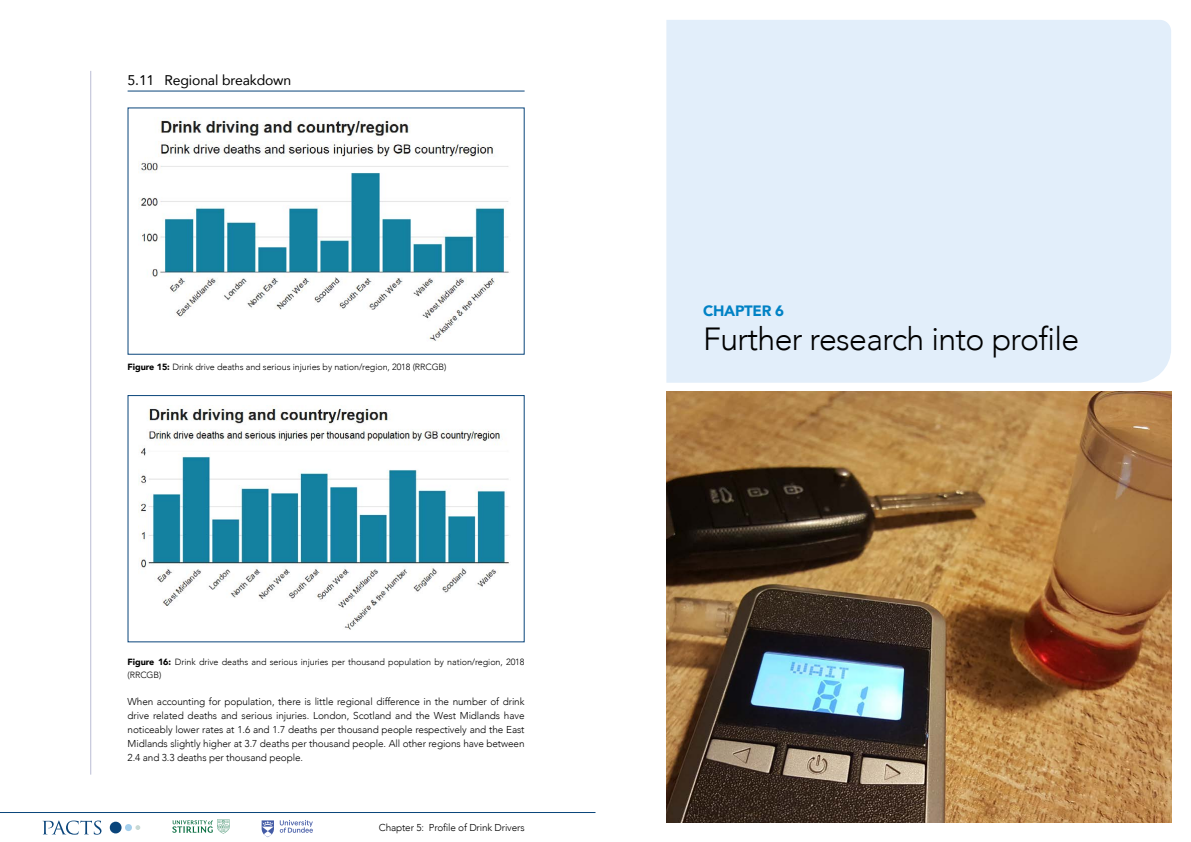
<style>
.page{position:relative;width:1191px;height:842px;background:#fff}
.page>*{position:absolute;margin:0;border:0;box-sizing:border-box;transform-origin:0 0}
.t1{font:300 32px "Avenir";letter-spacing:-.02em;color:#000}
.t2{font:900 15px "Avenir";letter-spacing:-.02em;color:#0082c5}
.t3{font:14px "Avenir";letter-spacing:-.01em;color:#000}
.t4{font:300 10px/14px "Avenir";letter-spacing:-.01em;color:#000;text-align:justify}
.t5{font:300 9px/13px "Avenir";letter-spacing:-.01em;color:#000}
.s1{font-weight:900}
</style>
<div class="page">
<div style="left:666px;top:20px;width:505px;height:363px;background:#e2eefa"></div>
<div style="left:125px;top:824px;width:7px;height:7px;background:#a3ceec;border-radius:50%"></div>
<svg style="left:135px;top:825px;width:5px;height:5px"></svg>
<svg style="left:110px;top:822px;width:12px;height:11px"></svg>
<svg style="left:43px;top:820px;width:58px;height:15px"></svg>
<hr style="left:0;top:812px;width:595px;height:1px;background:#0a457b">
<svg style="left:262px;top:820px;width:12px;height:17px"></svg>
<svg style="left:280px;top:820px;width:33px;height:13px"></svg>
<svg style="left:172px;top:819px;width:57px;height:15px"></svg>
<hr style="left:90px;top:71px;width:1px;height:704px;background:#babdd4">
<img style="left:666px;top:391px;width:505px;height:431px">
<hr style="left:128px;top:91px;width:396px;height:1px;background:#0a457b">
<img style="left:139px;top:120px;width:370px;height:221px">
<div style="left:128px;top:395px;width:396px;height:247px;background:#fff;border:1px solid #0a457b"></div>
<img style="left:139px;top:405px;width:370px;height:225px">
<h3 class="t3" style="left:128px;top:69px;width:165px">5.11 Regional breakdown</h3>
<p class="t5" style="left:128px;top:361px;width:320px"><span class="s1">Figure 15:</span> Drink drive deaths and serious injuries by nation/region, 2018 (RRCGB)</p>
<p class="t5" style="left:128px;top:655px;width:398px"><span class="s1">Figure 16:</span> Drink drive deaths and serious injuries per thousand population by nation/region, 2018 (RRCGB)</p>
<p class="t4" style="left:128px;top:695px;width:398px">When accounting for population, there is little regional difference in the number of drink drive related deaths and serious injuries. London, Scotland and the West Midlands have noticeably lower rates at 1.6 and 1.7 deaths per thousand people respectively and the East Midlands slightly higher at 3.7 deaths per thousand people. All other regions have between 2.4 and 3.3 deaths per thousand people.</p>
<p class="t4" style="left:379px;top:821px;width:147px">Chapter 5: Profile of Drink Drivers</p>
<h2 class="t2" style="left:703px;top:298px;width:82px">CHAPTER 6</h2>
<h1 class="t1" style="left:703px;top:320px;width:377px">Further research into profile</h1>
</div>
